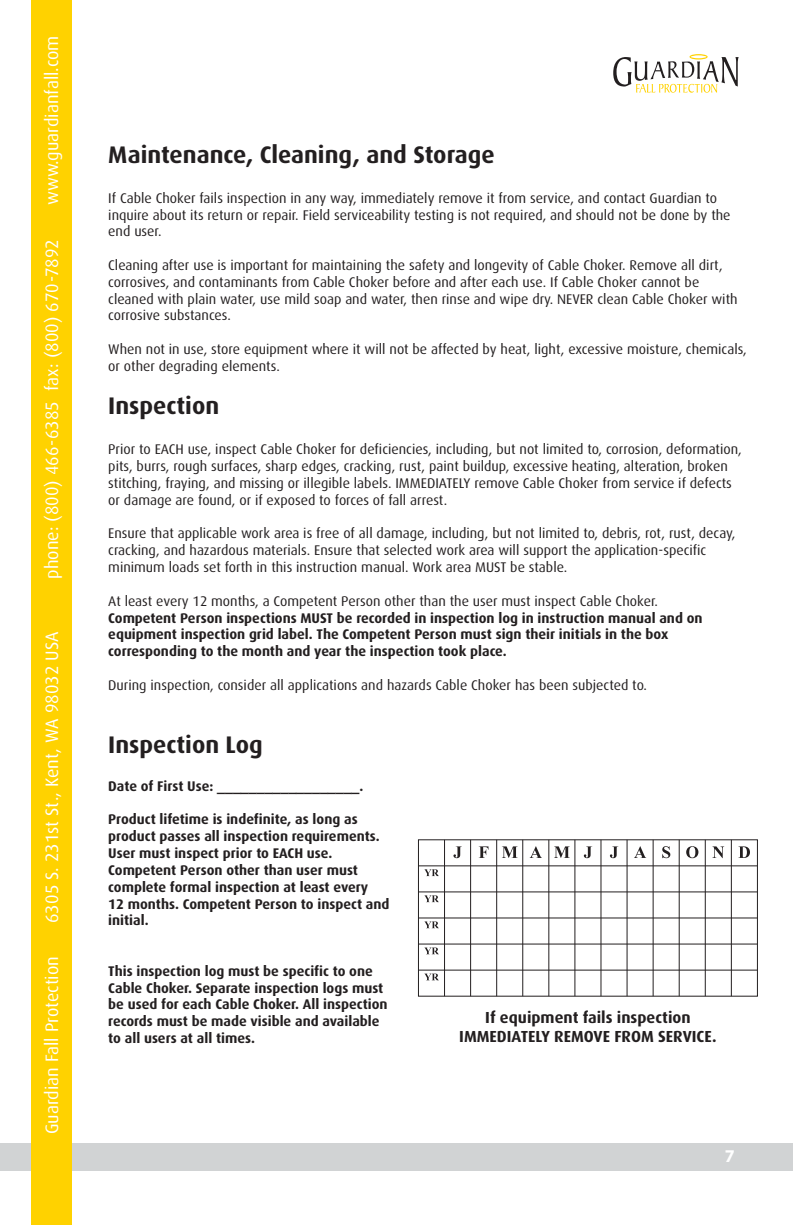
<style>
.page{position:relative;width:793px;height:1225px;background:#fff}
.page>*{position:absolute;margin:0;border:0;box-sizing:border-box;transform-origin:0 0}
.t1{font:700 24px "Dax";color:#231f20}
.t2{font:18px "Dax";color:#fff}
.t3{font:700 18px "Myriad Pro";color:#fff}
.t4{font:700 16px/19.2px "Dax";color:#231f20;text-align:center}
.t5{font:14px/16.8px "Dax";color:#231f20}
.t6{font:700 14px/16.8px "Dax";color:#231f20}
</style>
<div class="page">
<div style="left:0;top:1143px;width:792px;height:27px;background:#d1d3d4"></div>
<div style="left:32px;top:0;width:40px;height:1224px;background:#ffd200"></div>
<svg style="left:613px;top:54px;width:125px;height:39px"></svg>
<hr style="left:444px;top:839px;width:1px;height:156px;background:#231f20">
<hr style="left:470px;top:839px;width:1px;height:156px;background:#231f20">
<hr style="left:496px;top:839px;width:1px;height:156px;background:#231f20">
<hr style="left:522px;top:839px;width:1px;height:156px;background:#231f20">
<hr style="left:548px;top:839px;width:1px;height:156px;background:#231f20">
<hr style="left:574px;top:839px;width:1px;height:156px;background:#231f20">
<hr style="left:600px;top:839px;width:1px;height:156px;background:#231f20">
<hr style="left:418px;top:969px;width:339px;height:1px;background:#231f20">
<hr style="left:418px;top:943px;width:339px;height:1px;background:#231f20">
<hr style="left:418px;top:917px;width:339px;height:1px;background:#231f20">
<hr style="left:418px;top:891px;width:339px;height:1px;background:#231f20">
<hr style="left:418px;top:865px;width:339px;height:1px;background:#231f20">
<hr style="left:626px;top:839px;width:1px;height:156px;background:#231f20">
<hr style="left:652px;top:839px;width:1px;height:156px;background:#231f20">
<hr style="left:678px;top:839px;width:1px;height:156px;background:#231f20">
<hr style="left:704px;top:839px;width:1px;height:156px;background:#231f20">
<hr style="left:730px;top:839px;width:1px;height:156px;background:#231f20">
<svg style="left:453px;top:846px;width:8px;height:12px"></svg>
<svg style="left:478px;top:846px;width:10px;height:11px"></svg>
<svg style="left:502px;top:846px;width:15px;height:11px"></svg>
<svg style="left:635px;top:846px;width:10px;height:11px"></svg>
<svg style="left:531px;top:846px;width:10px;height:11px"></svg>
<svg style="left:609px;top:846px;width:9px;height:12px"></svg>
<svg style="left:554px;top:846px;width:15px;height:11px"></svg>
<svg style="left:583px;top:846px;width:9px;height:12px"></svg>
<svg style="left:662px;top:846px;width:8px;height:12px"></svg>
<svg style="left:686px;top:846px;width:12px;height:12px"></svg>
<svg style="left:712px;top:846px;width:11px;height:12px"></svg>
<svg style="left:738px;top:846px;width:11px;height:11px"></svg>
<svg style="left:424px;top:869px;width:14px;height:6px"></svg>
<svg style="left:424px;top:895px;width:14px;height:6px"></svg>
<svg style="left:424px;top:921px;width:14px;height:6px"></svg>
<svg style="left:424px;top:947px;width:14px;height:7px"></svg>
<svg style="left:424px;top:973px;width:14px;height:7px"></svg>
<p class="t2" style="left:42px;top:205px;width:171px;rotate:-90deg">www.guardianfall.com</p>
<p class="t2" style="left:42px;top:578px;width:341px;rotate:-90deg">phone: (800) 466-6385 fax: (800) 670-7892</p>
<p class="t2" style="left:42px;top:922px;width:293px;rotate:-90deg">6305 S. 231st St., Kent, WA 98032 USA</p>
<p class="t2" style="left:42px;top:1134px;width:179px;rotate:-90deg">Guardian Fall Protection</p>
<h1 class="t1" style="left:108px;top:141px;width:387px">Maintenance, Cleaning, and Storage</h1>
<p class="t5" style="left:108px;top:189px;width:623px">If Cable Choker fails inspection in any way, immediately remove it from service, and contact Guardian to inquire about its return or repair. Field serviceability testing is not required, and should not be done by the end user.</p>
<p class="t5" style="left:108px;top:257px;width:630px">Cleaning after use is important for maintaining the safety and longevity of Cable Choker. Remove all dirt, corrosives, and contaminants from Cable Choker before and after each use. If Cable Choker cannot be cleaned with plain water, use mild soap and water, then rinse and wipe dry. NEVER clean Cable Choker with corrosive substances.</p>
<p class="t5" style="left:108px;top:341px;width:639px">When not in use, store equipment where it will not be affected by heat, light, excessive moisture, chemicals, or other degrading elements.</p>
<h1 class="t1" style="left:108px;top:392px;width:112px">Inspection</h1>
<p class="t5" style="left:108px;top:441px;width:634px">Prior to EACH use, inspect Cable Choker for deficiencies, including, but not limited to, corrosion, deformation, pits, burrs, rough surfaces, sharp edges, cracking, rust, paint buildup, excessive heating, alteration, broken stitching, fraying, and missing or illegible labels. IMMEDIATELY remove Cable Choker from service if defects or damage are found, or if exposed to forces of fall arrest.</p>
<p class="t5" style="left:108px;top:525px;width:628px">Ensure that applicable work area is free of all damage, including, but not limited to, debris, rot, rust, decay, cracking, and hazardous materials. Ensure that selected work area will support the application-specific minimum loads set forth in this instruction manual. Work area MUST be stable.</p>
<p class="t5" style="left:108px;top:592px;width:551px">At least every 12 months, a Competent Person other than the user must inspect Cable Choker.</p>
<p class="t6" style="left:108px;top:609px;width:595px">Competent Person inspections MUST be recorded in inspection log in instruction manual and on equipment inspection grid label. The Competent Person must sign their initials in the box corresponding to the month and year the inspection took place.</p>
<p class="t5" style="left:108px;top:676px;width:540px">During inspection, consider all applications and hazards Cable Choker has been subjected to.</p>
<h1 class="t1" style="left:108px;top:730px;width:156px">Inspection Log</h1>
<p class="t6" style="left:108px;top:777px;width:256px">Date of First Use: __________________.</p>
<p class="t6" style="left:108px;top:811px;width:282px">Product lifetime is indefinite, as long as product passes all inspection requirements.<br>User must inspect prior to EACH use.<br>Competent Person other than user must complete formal inspection at least every<br>12 months. Competent Person to inspect and initial.</p>
<p class="t6" style="left:108px;top:962px;width:280px">This inspection log must be specific to one Cable Choker. Separate inspection logs must be used for each Cable Choker. All inspection records must be made visible and available to all users at all times.</p>
<p class="t4" style="left:459px;top:1007px;width:258px">If equipment fails inspection<br>IMMEDIATELY REMOVE FROM SERVICE.</p>
<p class="t3" style="left:724px;top:1144px;width:11px">7</p>
</div>
